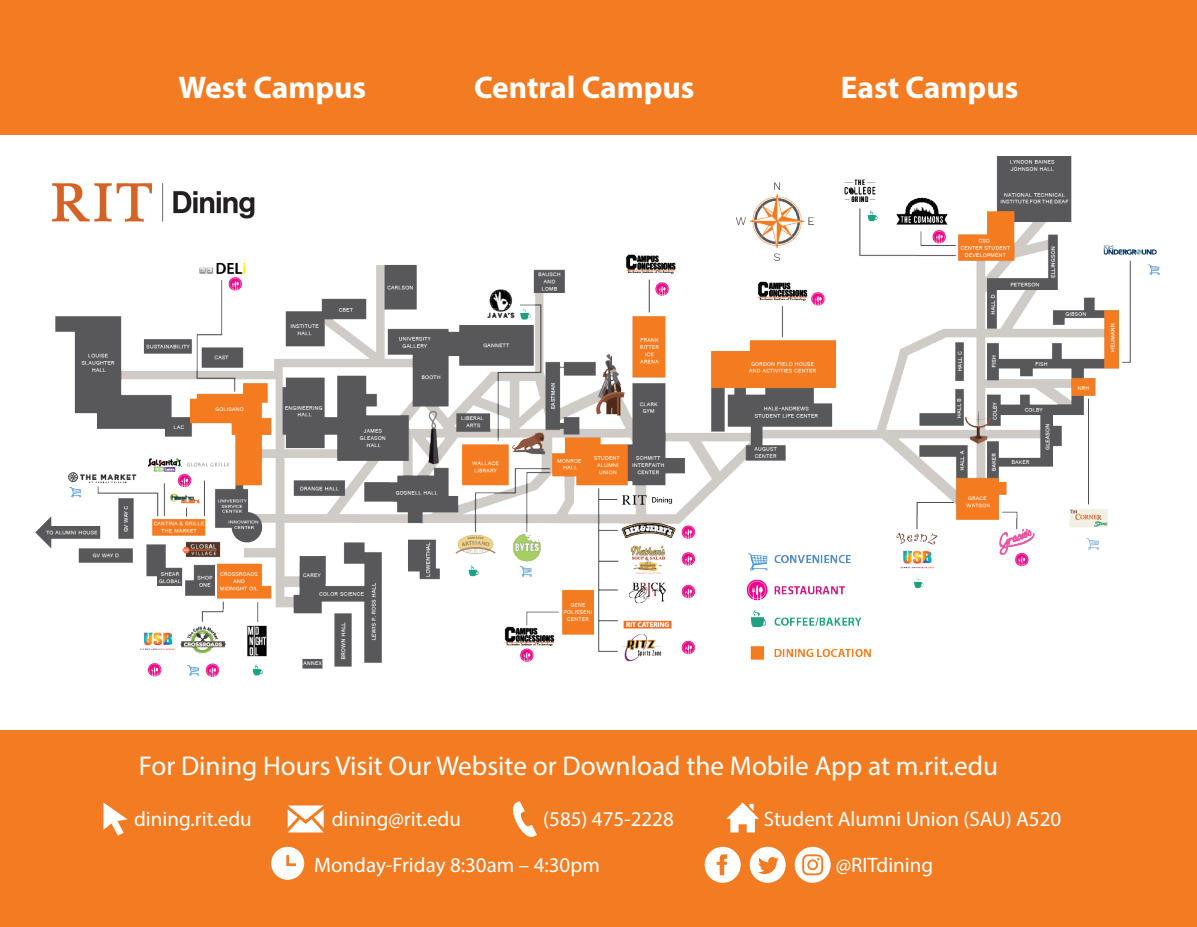
<style>
.page{position:relative;width:1197px;height:927px;background:#fff}
.page>*{position:absolute;margin:0;border:0;box-sizing:border-box;transform-origin:0 0}
.t1{font:700 31.5px "Myriad Pro";color:#fff}
.t2{font:27.3px "Myriad Pro";color:#fff}
.t3{font:21px "Myriad Pro";color:#fff}
</style>
<div class="page">
<img style="left:35px;top:157px;width:1125px;height:519px">
<div style="left:0;top:730px;width:1197px;height:197px;background:#f37c22"></div>
<div style="left:0;top:0;width:1197px;height:134px;background:#f37c22"></div>
<svg style="left:104px;top:803px;width:24px;height:33px"></svg>
<svg style="left:513px;top:801px;width:24px;height:36px"></svg>
<svg style="left:726px;top:803px;width:33px;height:30px"></svg>
<svg style="left:271px;top:847px;width:33px;height:33px"></svg>
<svg style="left:288px;top:806px;width:36px;height:26px"></svg>
<svg style="left:705px;top:847px;width:36px;height:36px"></svg>
<svg style="left:750px;top:847px;width:36px;height:36px"></svg>
<svg style="left:795px;top:847px;width:36px;height:36px"></svg>
<img style="left:48px;top:174px;width:220px;height:56px">
<p class="t1" style="left:179px;top:67px;width:189px">West Campus</p>
<p class="t1" style="left:474px;top:67px;width:222px">Central Campus</p>
<p class="t1" style="left:841px;top:67px;width:179px">East Campus</p>
<p class="t2" style="left:139px;top:749px;width:861px">For Dining Hours Visit Our Website or Download the Mobile App at m.rit.edu</p>
<p class="t3" style="left:134px;top:806px;width:119px">dining.rit.edu</p>
<p class="t3" style="left:332px;top:806px;width:131px">dining@rit.edu</p>
<p class="t3" style="left:543px;top:806px;width:132px">(585) 475-2228</p>
<p class="t3" style="left:764px;top:806px;width:299px">Student Alumni Union (SAU) A520</p>
<p class="t3" style="left:314px;top:852px;width:287px">Monday-Friday 8:30am – 4:30pm</p>
<p class="t3" style="left:836px;top:852px;width:99px">@RITdining</p>
</div>
